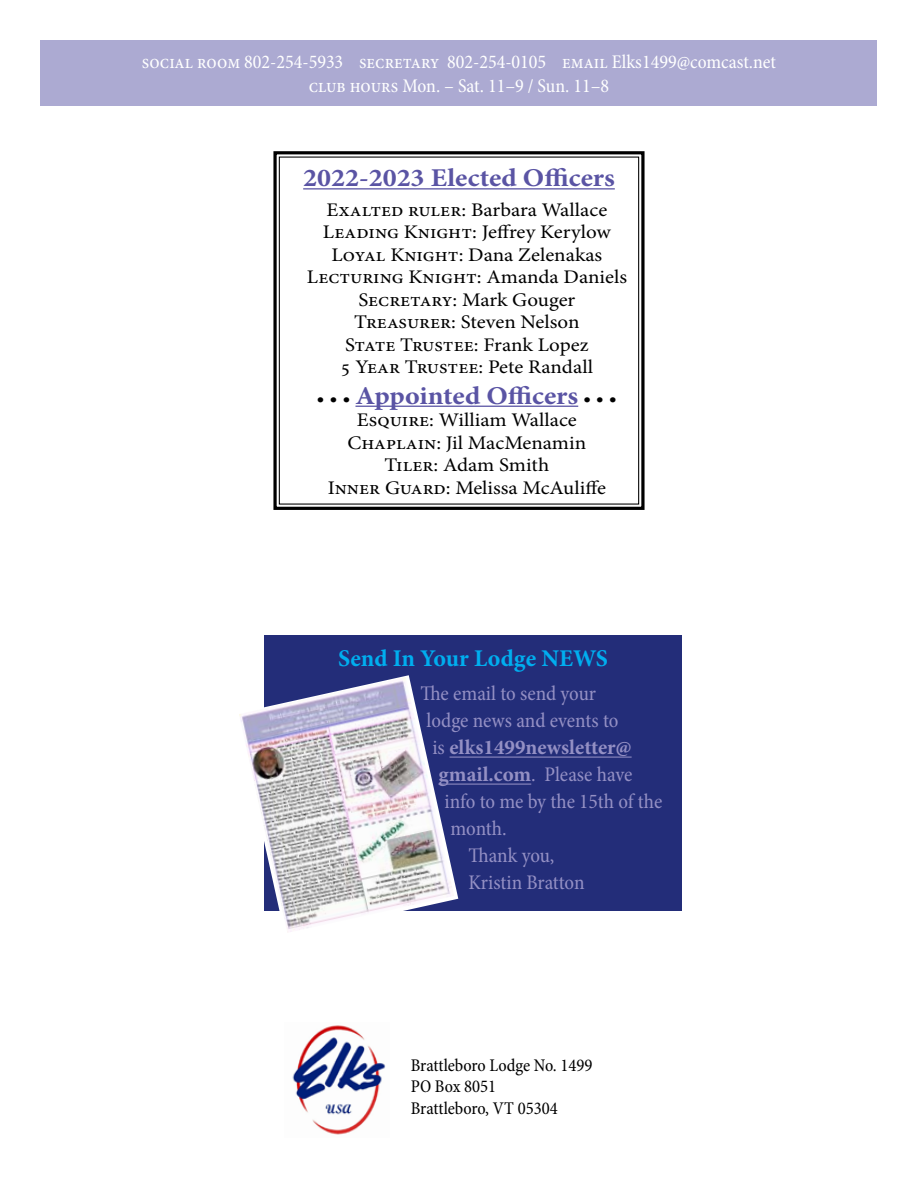
<style>
.page{position:relative;width:918px;height:1188px;background:#fff}
.page>*{position:absolute;margin:0;border:0;box-sizing:border-box;transform-origin:0 0}
.t1{font:700 25.65px "Minion Pro";color:#5a54a4;scale:1.09 1}
.t2{font:700 24px "Minion Pro";color:#00aeef}
.t3{font:condensed 21px "Minion Pro";letter-spacing:-.005em;color:#9490c4}
.t4{font:700 21px "Minion Pro";color:#9490c4}
.t5{font:condensed 19.5px/24px "Minion Pro";color:#fff;text-align:center}
.t6{font:19.2px/22.5px "Minion Pro";color:#000;text-align:center;scale:1.09 1}
.t7{font:condensed 18px/21.6px "Minion Pro";color:#000}
.s1{font-weight:400;font-size:19.2px;color:#000}
.s2{font-weight:400;font-stretch:condensed}
.s3{font-weight:700;font-stretch:normal}
</style>
<div class="page">
<img style="left:292px;top:1025px;width:94px;height:110px">
<div style="left:264px;top:635px;width:418px;height:276px;background:#232d79"></div>
<hr style="left:450px;top:757px;width:182px;height:1px;background:#9490c4">
<hr style="left:438px;top:784px;width:93px;height:1px;background:#9490c4">
<img style="left:239px;top:677px;width:215px;height:255px">
<svg style="left:273px;top:151px;width:372px;height:359px"></svg>
<div style="left:279px;top:157px;width:360px;height:348px;border:1px solid #000"></div>
<div style="left:40px;top:40px;width:838px;height:66px;background:#acaad2"></div>
<p class="t5" style="left:142px;top:50px;width:636px">social room 802-254-5933 secretary 802-254-0105 email Elks1499@comcast.net club hours Mon. – Sat. 11–9 / Sun. 11–8</p>
<h1 class="t1" style="left:303px;top:160px;width:287px">2022-2023 Elected Officers</h1>
<p class="t6" style="left:307px;top:199px;width:295px">Exalted ruler: Barbara Wallace<br>Leading Knight: Jeffrey Kerylow<br>Loyal Knight: Dana Zelenakas<br>Lecturing Knight: Amanda Daniels<br>Secretary: Mark Gouger<br>Treasurer: Steven Nelson<br>State Trustee: Frank Lopez<br>5 Year Trustee: Pete Randall</p>
<h1 class="t1" style="left:317px;top:377px;width:277px"><span class="s1">• • •</span> Appointed Officers <span class="s1">• • •</span></h1>
<p class="t6" style="left:328px;top:409px;width:257px">Esquire: William Wallace<br>Chaplain: Jil MacMenamin<br>Tiler: Adam Smith<br>Inner Guard: Melissa McAuliffe</p>
<p class="t2" style="left:338px;top:642px;width:271px">Send In Your Lodge NEWS</p>
<p class="t3" style="left:420px;top:680px;width:177px">The email to send your</p>
<p class="t3" style="left:426px;top:707px;width:194px">lodge news and events to</p>
<p class="t4" style="left:432px;top:733px;width:201px"><span class="s2">is</span> elks1499newsletter@</p>
<p class="t3" style="left:438px;top:761px;width:195px"><span class="s3">gmail.com</span>. Please have</p>
<p class="t3" style="left:445px;top:788px;width:219px">info to me by the 15th of the</p>
<p class="t3" style="left:451px;top:815px;width:58px">month.</p>
<p class="t3" style="left:469px;top:842px;width:87px">Thank you,</p>
<p class="t3" style="left:469px;top:869px;width:118px">Kristin Bratton</p>
<p class="t7" style="left:411px;top:1054px;width:183px">Brattleboro Lodge No. 1499<br>PO Box 8051<br>Brattleboro, VT 05304</p>
</div>
